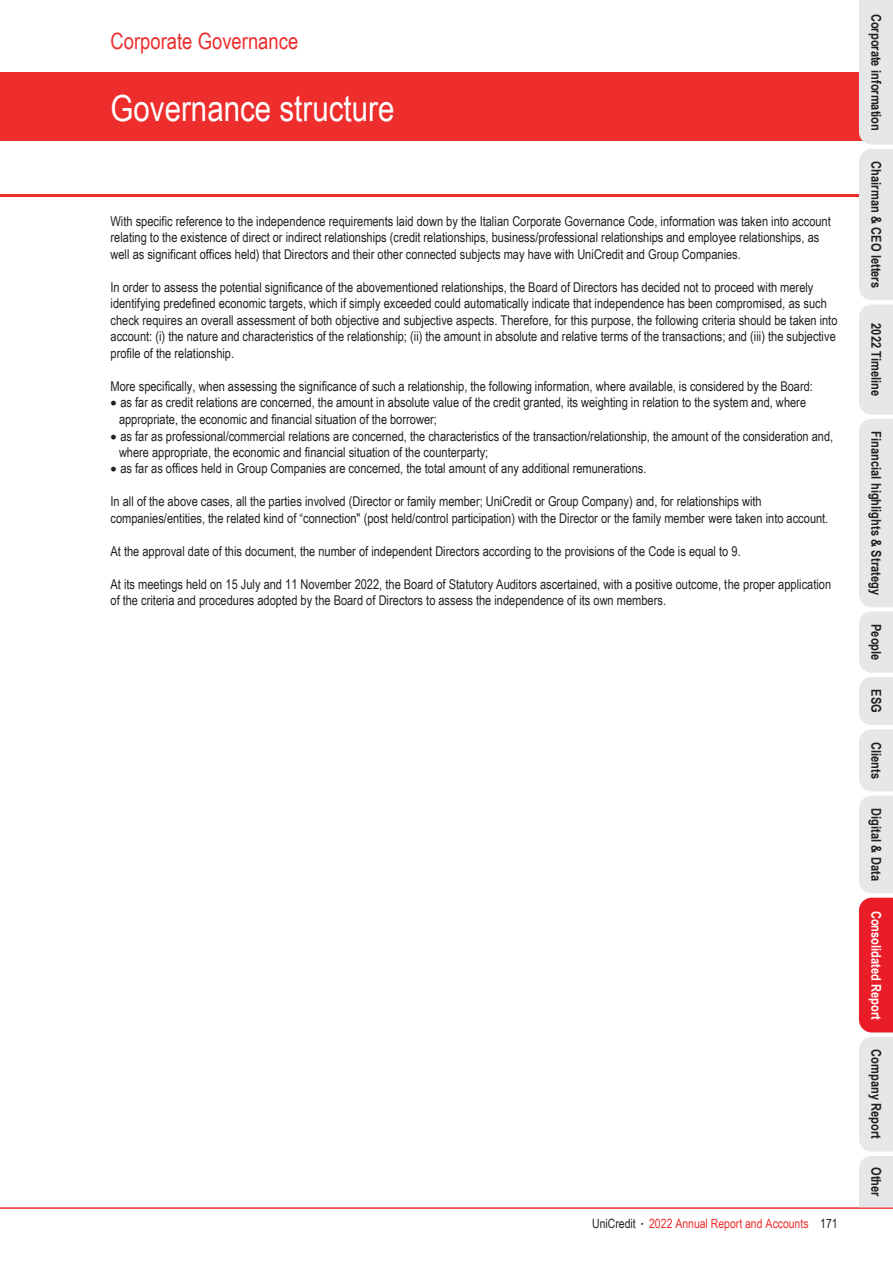
<style>
.page{position:relative;width:893px;height:1263px;background:#fff}
.page>*{position:absolute;margin:0;border:0;box-sizing:border-box;transform-origin:0 0}
.t1{font:36px "Arial Narrow";color:#fff}
.t2{font:22.5px "Arial Narrow";color:#ee2d2d}
.t3{font:13.5px/16.5px "Arial Narrow";color:#231f20}
.t4{font:700 13.5px "Arial Narrow";color:#231f20}
.t5{font:700 13.5px "Arial Narrow";color:#fff}
.t6{font:12.75px "Arial Narrow";letter-spacing:-.005em;color:#ee2d2d}
.s1{color:#231f20}
.s2{font-family:"Courier New";color:#231f20}
</style>
<div class="page">
<div style="left:0;top:72px;width:893px;height:68px;background:#ee2d2d"></div>
<hr style="left:0;top:1207px;width:893px;height:2px;background:#ee2d2d">
<hr style="left:0;top:194px;width:893px;height:3px;background:#ee2d2d">
<svg style="left:859px;top:0;width:34px;height:1207px;background:#e7d2d4"></svg>
<p class="t2" style="left:111px;top:25px;width:189px">Corporate Governance</p>
<p class="t1" style="left:111px;top:82px;width:285px">Governance structure</p>
<p class="t3" style="left:111px;top:212px;width:722px">With specific reference to the independence requirements laid down by the Italian Corporate Governance Code, information was taken into account relating to the existence of direct or indirect relationships (credit relationships, business/professional relationships and employee relationships, as well as significant offices held) that Directors and their other connected subjects may have with UniCredit and Group Companies.</p>
<p class="t3" style="left:111px;top:278px;width:728px">In order to assess the potential significance of the abovementioned relationships, the Board of Directors has decided not to proceed with merely identifying predefined economic targets, which if simply exceeded could automatically indicate that independence has been compromised, as such check requires an overall assessment of both objective and subjective aspects. Therefore, for this purpose, the following criteria should be taken into account: (i) the nature and characteristics of the relationship; (ii) the amount in absolute and relative terms of the transactions; and (iii) the subjective profile of the relationship.</p>
<p class="t3" style="left:111px;top:377px;width:704px">More specifically, when assessing the significance of such a relationship, the following information, where available, is considered by the Board:</p>
<p class="t3" style="left:119px;top:394px;width:689px;text-indent:-8px">• as far as credit relations are concerned, the amount in absolute value of the credit granted, its weighting in relation to the system and, where appropriate, the economic and financial situation of the borrower;</p>
<p class="t3" style="left:119px;top:427px;width:716px;text-indent:-8px">• as far as professional/commercial relations are concerned, the characteristics of the transaction/relationship, the amount of the consideration and, where appropriate, the economic and financial situation of the counterparty;</p>
<p class="t3" style="left:111px;top:460px;width:537px">• as far as offices held in Group Companies are concerned, the total amount of any additional remunerations.</p>
<p class="t3" style="left:111px;top:493px;width:719px">In all of the above cases, all the parties involved (Director or family member; UniCredit or Group Company) and, for relationships with companies/entities, the related kind of “connection" (post held/control participation) with the Director or the family member were taken into account.</p>
<p class="t3" style="left:111px;top:542px;width:632px">At the approval date of this document, the number of independent Directors according to the provisions of the Code is equal to 9.</p>
<p class="t3" style="left:111px;top:576px;width:722px">At its meetings held on 15 July and 11 November 2022, the Board of Statutory Auditors ascertained, with a positive outcome, the proper application of the criteria and procedures adopted by the Board of Directors to assess the independence of its own members.</p>
<p class="t6" style="left:592px;top:1214px;width:247px"><span class="s1">UniCredit</span> <span class="s2">·</span> 2022 Annual Report and Accounts <span class="s1">171</span></p>
<p class="t4" style="left:886px;top:14px;width:119px;rotate:90deg">Corporate information</p>
<p class="t4" style="left:886px;top:161px;width:128px;rotate:90deg">Chairman &amp; CEO letters</p>
<p class="t4" style="left:886px;top:323px;width:74px;rotate:90deg">2022 Timeline</p>
<p class="t4" style="left:886px;top:431px;width:165px;rotate:90deg">Financial highlights &amp; Strategy</p>
<p class="t4" style="left:886px;top:624px;width:38px;rotate:90deg">People</p>
<p class="t4" style="left:886px;top:689px;width:25px;rotate:90deg">ESG</p>
<p class="t4" style="left:886px;top:742px;width:38px;rotate:90deg">Clients</p>
<p class="t4" style="left:886px;top:808px;width:74px;rotate:90deg">Digital &amp; Data</p>
<p class="t5" style="left:886px;top:910px;width:111px;rotate:90deg">Consolidated Report</p>
<p class="t4" style="left:886px;top:1049px;width:91px;rotate:90deg">Company Report</p>
<p class="t4" style="left:886px;top:1167px;width:31px;rotate:90deg">Other</p>
</div>
